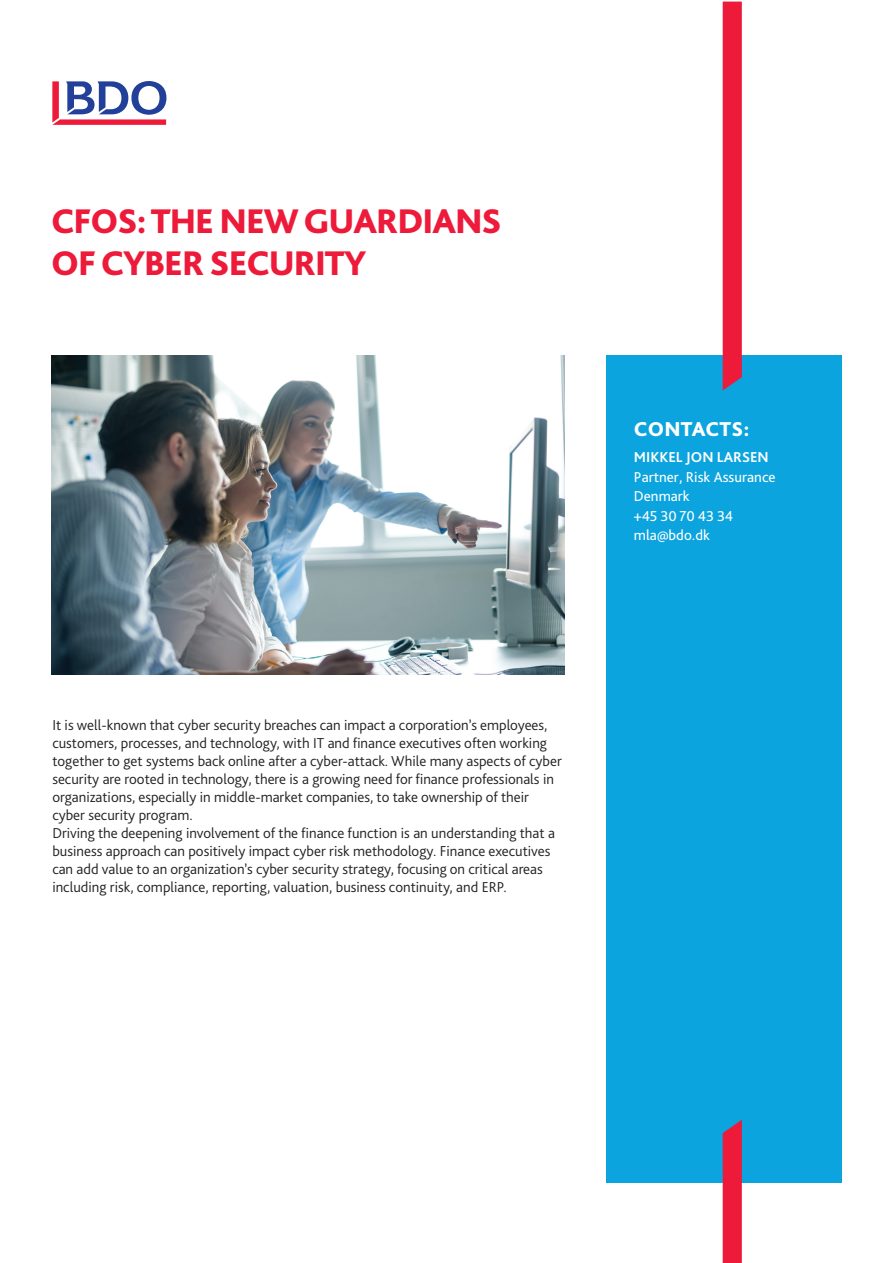
<style>
.page{position:relative;width:893px;height:1263px;background:#fff}
.page>*{position:absolute;margin:0;border:0;box-sizing:border-box;transform-origin:0 0}
.t1{font:800 35.85px/43px "Bliss Pro";letter-spacing:-.03em;color:#ed1a3a}
.t2{font:800 21px "Bliss Pro";letter-spacing:.01em;color:#fff}
.t3{font:300 15px/18px "Bliss Pro";color:#231f20}
.t4{font:15px/19.5px "Bliss Pro";color:#fff}
.t5{font:700 15px "Bliss Pro";color:#fff}
</style>
<div class="page">
<div style="left:607px;top:356px;width:235px;height:827px;background:#0ca4de"></div>
<svg style="left:723px;top:2px;width:19px;height:389px;background:#e81e3e"></svg>
<svg style="left:723px;top:1120px;width:19px;height:143px;background:#e22142"></svg>
<img style="left:51px;top:356px;width:513px;height:319px">
<svg style="left:52px;top:81px;width:114px;height:44px"></svg>
<h1 class="t1" style="left:51px;top:198px;width:452px">CFOS:THE NEW GUARDIANS<br>OF CYBER SECURITY</h1>
<p class="t3" style="left:52px;top:716px;width:511px">It is well-known that cyber security breaches can impact a corporation’s employees, customers, processes, and technology, with IT and finance executives often working together to get systems back online after a cyber-attack. While many aspects of cyber security are rooted in technology, there is a growing need for finance professionals in organizations, especially in middle-market companies, to take ownership of their cyber security program.<br>Driving the deepening involvement of the finance function is an understanding that a business approach can positively impact cyber risk methodology. Finance executives can add value to an organization’s cyber security strategy, focusing on critical areas including risk, compliance, reporting, valuation, business continuity, and ERP.</p>
<h2 class="t2" style="left:634px;top:416px;width:117px">CONTACTS:</h2>
<p class="t5" style="left:634px;top:448px;width:136px">MIKKEL JON LARSEN</p>
<p class="t4" style="left:634px;top:466px;width:143px">Partner, Risk Assurance<br>Denmark<br>+45 30 70 43 34 mla@bdo.dk</p>
</div>
